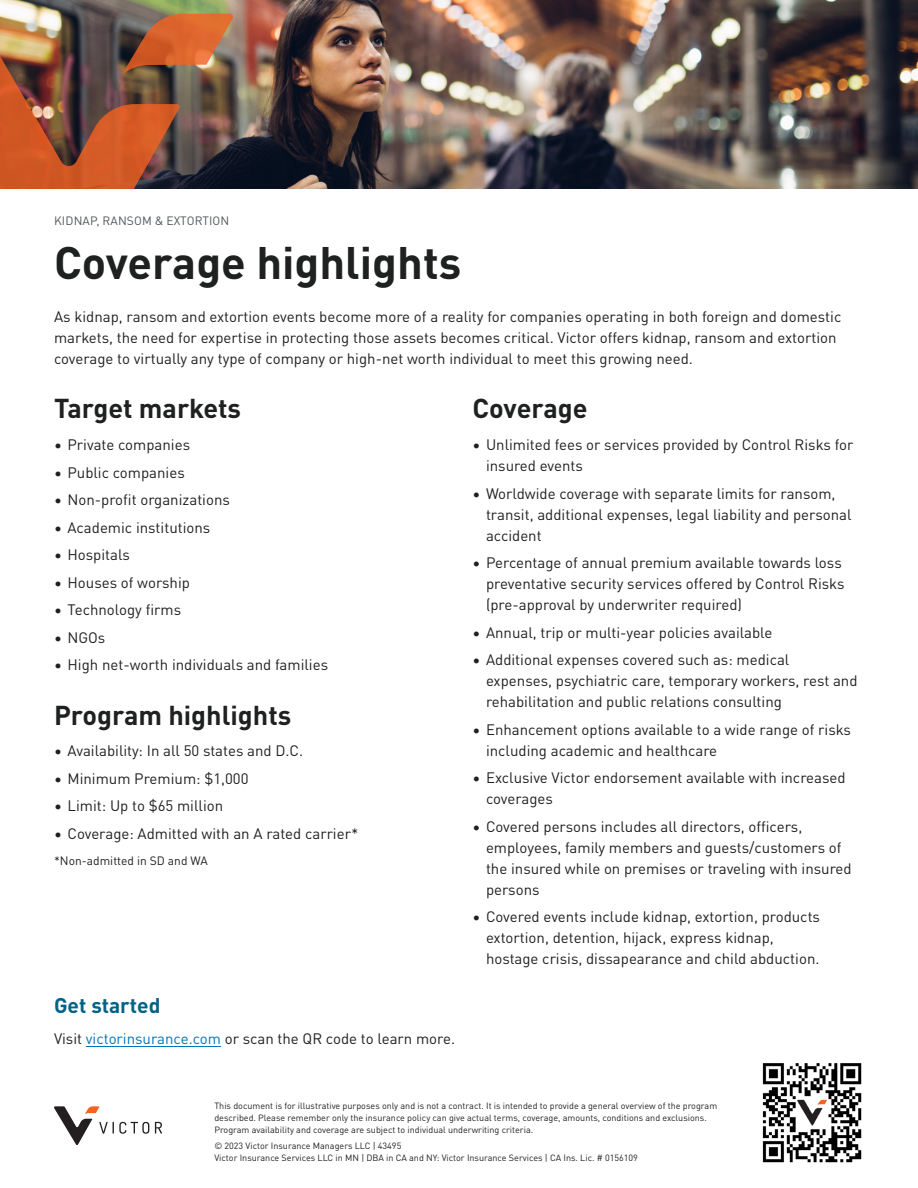
<style>
.page{position:relative;width:918px;height:1188px;background:#fff}
.page>*{position:absolute;margin:0;border:0;box-sizing:border-box;transform-origin:0 0}
.Page_Title_30_36{font:700 45px "DINOT";color:#1f2020}
.Body_Subhead_1{font:700 27px "DINOT";color:#1f2020}
.CTA_Header{font:700 21px "DINOT";color:#006285}
.Body_Text_10_14{font:15px/21px "DINOT";color:#1f2020}
.Sub-nomenclature_8_1{font:12px "DINOT";letter-spacing:.01em;color:#525759}
.Body_Text_10_14-2{font:12px "DINOT";color:#1f2020}
.Disclaimer_Text_6_8{font:9px/12px "DINOT";color:#1f2020}
.s1{color:#0574bc}
</style>
<div class="page">
<hr style="left:86px;top:1046px;width:135px;height:1px;background:#0574bc">
<img style="left:0;top:0;width:918px;height:189px">
<img style="left:0;top:14px;width:234px;height:175px">
<svg style="left:155px;top:1122px;width:7px;height:12px"></svg>
<svg style="left:54px;top:1106px;width:95px;height:39px"></svg>
<img style="left:762px;top:1063px;width:100px;height:100px">
<p class="Sub-nomenclature_8_1" style="left:54px;top:212px;width:177px">KIDNAP, RANSOM &amp; EXTORTION</p>
<h1 class="Page_Title_30_36" style="left:54px;top:228px;width:409px">Coverage highlights</h1>
<p class="Body_Text_10_14" style="left:54px;top:305px;width:789px">As kidnap, ransom and extortion events become more of a reality for companies operating in both foreign and domestic markets, the need for expertise in protecting those assets becomes critical. Victor offers kidnap, ransom and extortion coverage to virtually any type of company or high-net worth individual to meet this growing need.</p>
<h2 class="Body_Subhead_1" style="left:54px;top:388px;width:189px">Target markets</h2>
<p class="Body_Text_10_14" style="left:54px;top:433px;width:138px">• Private companies</p>
<p class="Body_Text_10_14" style="left:54px;top:460px;width:132px">• Public companies</p>
<p class="Body_Text_10_14" style="left:54px;top:488px;width:177px">• Non-profit organizations</p>
<p class="Body_Text_10_14" style="left:54px;top:515px;width:158px">• Academic institutions</p>
<p class="Body_Text_10_14" style="left:54px;top:543px;width:77px">• Hospitals</p>
<p class="Body_Text_10_14" style="left:54px;top:570px;width:138px">• Houses of worship</p>
<p class="Body_Text_10_14" style="left:54px;top:598px;width:129px">• Technology firms</p>
<p class="Body_Text_10_14" style="left:54px;top:625px;width:53px">• NGOs</p>
<p class="Body_Text_10_14" style="left:54px;top:653px;width:276px">• High net-worth individuals and families</p>
<h2 class="Body_Subhead_1" style="left:54px;top:694px;width:239px">Program highlights</h2>
<p class="Body_Text_10_14" style="left:54px;top:739px;width:251px">• Availability: In all 50 states and D.C.</p>
<p class="Body_Text_10_14" style="left:54px;top:767px;width:196px">• Minimum Premium: $1,000</p>
<p class="Body_Text_10_14" style="left:54px;top:794px;width:171px">• Limit: Up to $65 million</p>
<p class="Body_Text_10_14" style="left:54px;top:822px;width:306px">• Coverage: Admitted with an A rated carrier*</p>
<p class="Body_Text_10_14-2" style="left:54px;top:851px;width:155px">*Non-admitted in SD and WA</p>
<h2 class="Body_Subhead_1" style="left:472px;top:388px;width:117px">Coverage</h2>
<p class="Body_Text_10_14" style="left:486px;top:433px;width:369px;text-indent:-14px">• Unlimited fees or services provided by Control Risks for insured events</p>
<p class="Body_Text_10_14" style="left:486px;top:481px;width:367px;text-indent:-14px">• Worldwide coverage with separate limits for ransom, transit, additional expenses, legal liability and personal accident</p>
<p class="Body_Text_10_14" style="left:486px;top:551px;width:360px;text-indent:-14px">• Percentage of annual premium available towards loss preventative security services offered by Control Risks (pre-approval by underwriter required)</p>
<p class="Body_Text_10_14" style="left:472px;top:620px;width:302px">• Annual, trip or multi-year policies available</p>
<p class="Body_Text_10_14" style="left:486px;top:648px;width:373px;text-indent:-14px">• Additional expenses covered such as: medical expenses, psychiatric care, temporary workers, rest and rehabilitation and public relations consulting</p>
<p class="Body_Text_10_14" style="left:486px;top:717px;width:367px;text-indent:-14px">• Enhancement options available to a wide range of risks including academic and healthcare</p>
<p class="Body_Text_10_14" style="left:486px;top:766px;width:361px;text-indent:-14px">• Exclusive Victor endorsement available with increased coverages</p>
<p class="Body_Text_10_14" style="left:486px;top:814px;width:367px;text-indent:-14px">• Covered persons includes all directors, officers, employees, family members and guests/customers of the insured while on premises or traveling with insured persons</p>
<p class="Body_Text_10_14" style="left:486px;top:905px;width:336px;text-indent:-14px">• Covered events include kidnap, extortion, products extortion, detention, hijack, express kidnap, hostage crisis, dissapearance and child abduction.</p>
<p class="CTA_Header" style="left:54px;top:989px;width:108px">Get started</p>
<p class="Body_Text_10_14" style="left:54px;top:1027px;width:403px">Visit <span class="s1">victorinsurance.com</span> or scan the QR code to learn more.</p>
<p class="Disclaimer_Text_6_8" style="left:214px;top:1099px;width:504px">This document is for illustrative purposes only and is not a contract. It is intended to provide a general overview of the program described. Please remember only the insurance policy can give actual terms, coverage, amounts, conditions and exclusions.<br>Program availability and coverage are subject to individual underwriting criteria.</p>
<p class="Disclaimer_Text_6_8" style="left:214px;top:1139px;width:425px">© 2023 Victor Insurance Managers LLC | 43495<br>Victor Insurance Services LLC in MN | DBA in CA and NY: Victor Insurance Services | CA Ins. Lic. # 0156109</p>
</div>
